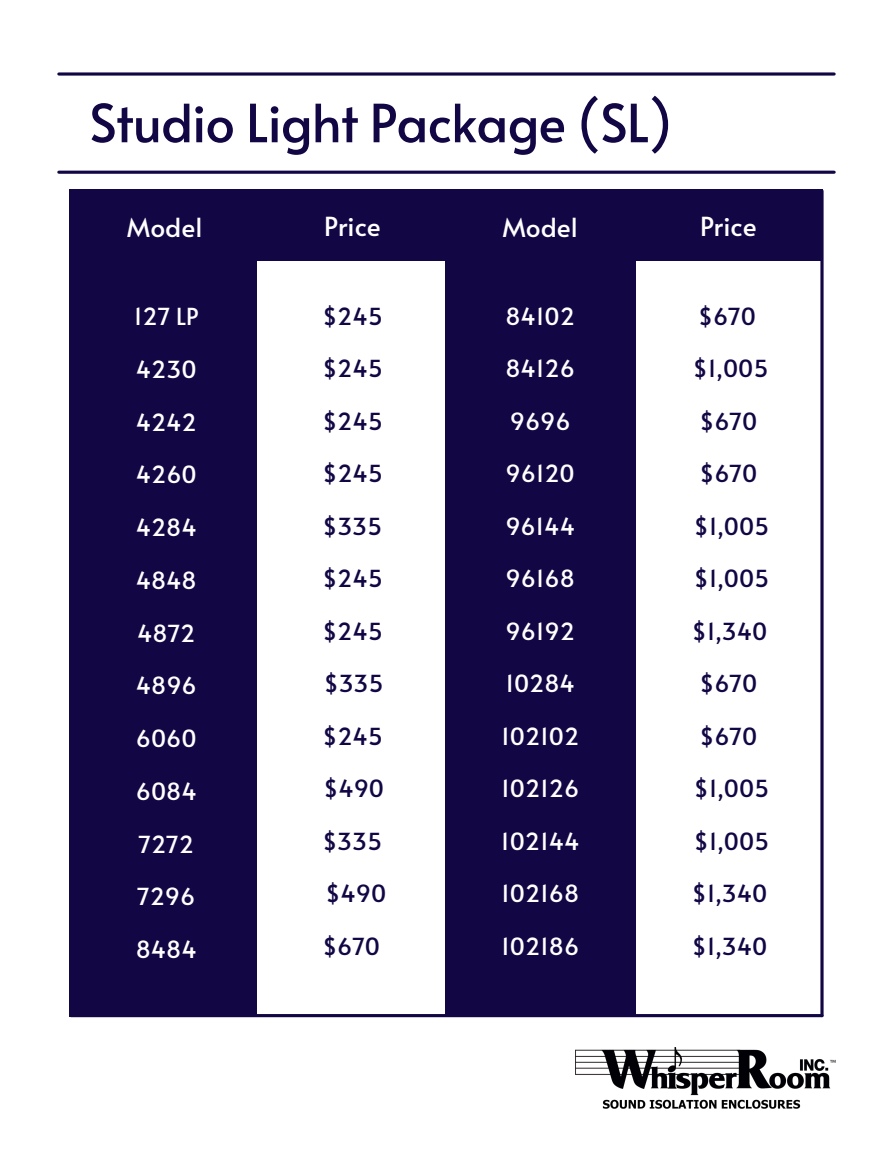
<style>
.page{position:relative;width:893px;height:1155px;background:#fff}
.page>*{position:absolute;margin:0;border:0;box-sizing:border-box;transform-origin:0 0}
.t1{font:52.5px "Alata";letter-spacing:-.02em;color:#120644}
.t2{font:26.25px "Alata";color:#fff}
.t3{font:23.45px "Alata";color:#fff}
.t4{font:23.45px "Alata";color:#120644}
.t5{font:17.5px "Alata";color:#fff}
.s1{font-style:inherit}
</style>
<div class="page">
<hr style="left:59px;top:171px;width:775px;height:3px;background:#120644">
<svg style="left:59px;top:72px;width:775px;height:4px;background:#443a6b"></svg>
<img style="left:575px;top:1047px;width:260px;height:62px">
<div style="left:69px;top:189px;width:191px;height:828px;background:#120644"></div>
<div style="left:257px;top:189px;width:190px;height:828px;background:#fff"></div>
<div style="left:70px;top:189px;width:752px;height:72px;background:#120644"></div>
<div style="left:445px;top:189px;width:190px;height:828px;background:#120644"></div>
<hr style="left:820px;top:191px;width:3px;height:825px;background:#120644">
<hr style="left:71px;top:1014px;width:751px;height:3px;background:#120644">
<h1 class="t1" style="left:89px;top:77px;width:584px">Studio Light Package (SL)</h1>
<p class="t2" style="left:127px;top:204px;width:77px">Model</p>
<p class="t3" style="left:134px;top:296px;width:66px">127 LP</p>
<p class="t3" style="left:136px;top:349px;width:62px">4230</p>
<p class="t3" style="left:136px;top:401px;width:62px">4242</p>
<p class="t3" style="left:136px;top:454px;width:62px">4260</p>
<p class="t3" style="left:136px;top:507px;width:62px">4284</p>
<p class="t3" style="left:136px;top:560px;width:62px">4848</p>
<p class="t3" style="left:137px;top:612px;width:60px">4872</p>
<p class="t3" style="left:136px;top:665px;width:62px">4896</p>
<p class="t3" style="left:136px;top:718px;width:62px">6060</p>
<p class="t3" style="left:136px;top:771px;width:62px">6084</p>
<p class="t3" style="left:139px;top:824px;width:57px">7272</p>
<p class="t3" style="left:137px;top:876px;width:59px">7296</p>
<p class="t3" style="left:136px;top:929px;width:62px">8484</p>
<p class="t2" style="left:324px;top:203px;width:58px">Price</p>
<p class="t2" style="left:502px;top:204px;width:77px">Model</p>
<p class="t2" style="left:700px;top:203px;width:58px">Price</p>
<p class="t5" style="left:339px;top:225px;width:47px">$460</p>
<p class="t4" style="left:322px;top:296px;width:62px"><span class="s1">$</span>245</p>
<p class="t4" style="left:322px;top:348px;width:62px"><span class="s1">$</span>245</p>
<p class="t4" style="left:322px;top:401px;width:62px"><span class="s1">$</span>245</p>
<p class="t4" style="left:322px;top:453px;width:62px"><span class="s1">$</span>245</p>
<p class="t4" style="left:322px;top:506px;width:61px"><span class="s1">$</span>335</p>
<p class="t4" style="left:322px;top:558px;width:62px"><span class="s1">$</span>245</p>
<p class="t4" style="left:322px;top:611px;width:62px"><span class="s1">$</span>245</p>
<p class="t4" style="left:324px;top:663px;width:61px"><span class="s1">$</span>335</p>
<p class="t4" style="left:322px;top:716px;width:62px"><span class="s1">$</span>245</p>
<p class="t4" style="left:323px;top:768px;width:62px"><span class="s1">$</span>490</p>
<p class="t4" style="left:322px;top:821px;width:61px"><span class="s1">$</span>335</p>
<p class="t4" style="left:325px;top:873px;width:62px"><span class="s1">$</span>490</p>
<p class="t4" style="left:322px;top:926px;width:59px"><span class="s1">$</span>670</p>
<p class="t3" style="left:505px;top:296px;width:71px">84102</p>
<p class="t3" style="left:505px;top:348px;width:71px">84126</p>
<p class="t3" style="left:510px;top:401px;width:62px">9696</p>
<p class="t3" style="left:505px;top:453px;width:71px">96120</p>
<p class="t3" style="left:505px;top:506px;width:71px">96144</p>
<p class="t3" style="left:505px;top:558px;width:71px">96168</p>
<p class="t3" style="left:505px;top:611px;width:71px">96192</p>
<p class="t3" style="left:505px;top:663px;width:71px">10284</p>
<p class="t3" style="left:501px;top:716px;width:79px">102102</p>
<p class="t3" style="left:501px;top:768px;width:79px">102126</p>
<p class="t3" style="left:501px;top:821px;width:80px">102144</p>
<p class="t3" style="left:501px;top:873px;width:79px">102168</p>
<p class="t3" style="left:501px;top:926px;width:79px">102186</p>
<p class="t4" style="left:698px;top:296px;width:59px"><span class="s1">$</span>670</p>
<p class="t4" style="left:693px;top:348px;width:77px"><span class="s1">$</span>1,005</p>
<p class="t4" style="left:699px;top:401px;width:59px"><span class="s1">$</span>670</p>
<p class="t4" style="left:699px;top:453px;width:59px"><span class="s1">$</span>670</p>
<p class="t4" style="left:693px;top:506px;width:77px"><span class="s1">$</span>1,005</p>
<p class="t4" style="left:693px;top:558px;width:77px"><span class="s1">$</span>1,005</p>
<p class="t4" style="left:691px;top:611px;width:77px"><span class="s1">$</span>1,340</p>
<p class="t4" style="left:699px;top:663px;width:59px"><span class="s1">$</span>670</p>
<p class="t4" style="left:699px;top:716px;width:59px"><span class="s1">$</span>670</p>
<p class="t4" style="left:693px;top:768px;width:77px"><span class="s1">$</span>1,005</p>
<p class="t4" style="left:693px;top:821px;width:77px"><span class="s1">$</span>1,005</p>
<p class="t4" style="left:691px;top:873px;width:77px"><span class="s1">$</span>1,340</p>
<p class="t4" style="left:691px;top:926px;width:77px"><span class="s1">$</span>1,340</p>
</div>
